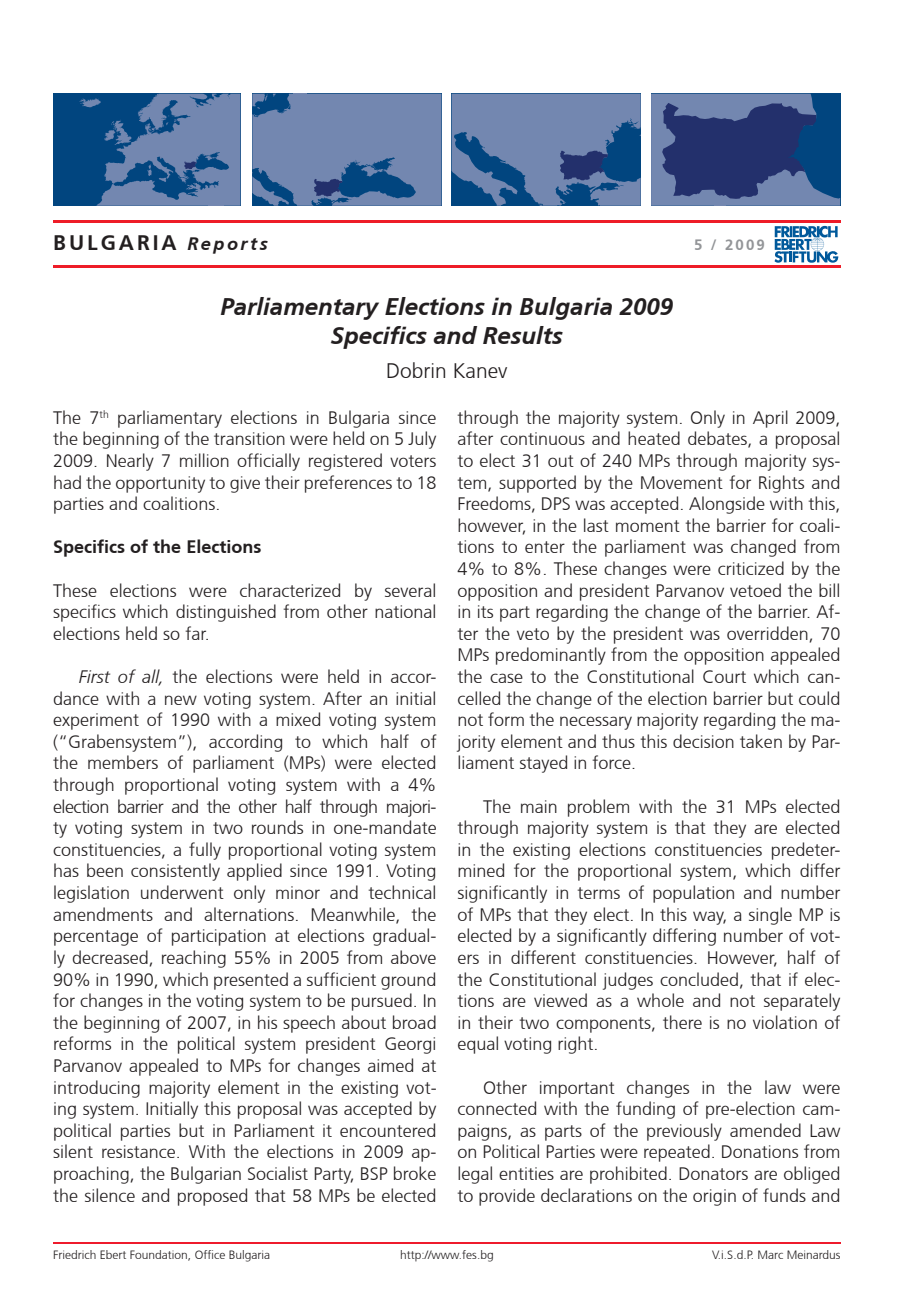
<style>
.page{position:relative;width:915px;height:1306px;background:#fff}
.page>*{position:absolute;margin:0;border:0;box-sizing:border-box;transform-origin:0 0}
.t1{font:italic 700 24px/28.8px "Frutiger CE";color:#231f20;text-align:center}
.t2{font:700 21px "Frutiger CE";letter-spacing:.14em;color:#231f20}
.t3{font:300 21px "Frutiger CE";color:#231f20}
.t4{font:300 18px/21.6px "Frutiger CE";color:#231f20;text-align:justify}
.t5{font:700 18px "Frutiger CE";color:#231f20}
.t6{font:700 15px "Frutiger CE";color:#939598}
.t7{font:300 12px "Frutiger CE";color:#231f20}
.s1{font-style:italic;font-size:18px}
.s2{font-style:italic}
</style>
<div class="page">
<hr style="left:53px;top:1242px;width:787px;height:1px;background:#ee1b2c">
<svg style="left:651px;top:94px;width:188px;height:112px;background:#3a5287"></svg>
<svg style="left:451px;top:94px;width:189px;height:112px;background:#5171a0"></svg>
<svg style="left:252px;top:94px;width:189px;height:112px;background:#607ba7"></svg>
<div style="left:53px;top:94px;width:187px;height:112px;background:#01457f"></div>
<svg style="left:79px;top:94px;width:161px;height:112px"></svg>
<div style="left:208px;top:198px;width:15px;height:8px;background:#7387b0"></div>
<hr style="left:293px;top:94px;width:14px;height:3px;background:#7387b0">
<div style="left:714px;top:201px;width:11px;height:5px;background:#7387b0"></div>
<svg style="left:774px;top:226px;width:64px;height:37px"></svg>
<hr style="left:53px;top:220px;width:787px;height:3px;background:#ee1c28">
<hr style="left:53px;top:265px;width:787px;height:3px;background:#ee1c28">
<p class="t2" style="left:53px;top:230px;width:216px">BULGARIA <span class="s1">Reports</span></p>
<p class="t6" style="left:693px;top:236px;width:72px">5 / 2009</p>
<h1 class="t1" style="left:220px;top:292px;width:454px">Parliamentary Elections in Bulgaria 2009<br>Specifics and Results</h1>
<p class="t3" style="left:386px;top:358px;width:123px">Dobrin Kanev</p>
<p class="t4" style="left:457px;top:406px;width:384px">through the majority system. Only in April 2009, after continuous and heated debates, a proposal to elect 31 out of 240 MPs through majority sys&shy;tem, supported by the Movement for Rights and Freedoms, DPS was accepted. Alongside with this, however, in the last moment the barrier for coali&shy;tions to enter the parliament was changed from 4% to 8%. These changes were criticized by the opposition and president Parvanov vetoed the bill in its part regarding the change of the barrier. Af&shy;ter the veto by the president was overridden, 70<br>MPs predominantly from the opposition appealed the case to the Constitutional Court which can&shy;celled the change of the election barrier but could not form the necessary majority regarding the ma&shy;jority element and thus this decision taken by Par&shy;liament stayed in force.</p>
<p class="t4" style="left:457px;top:795px;width:384px;text-indent:26px">The main problem with the 31 MPs elected through majority system is that they are elected in the existing elections constituencies predeter&shy;mined for the proportional system, which differ significantly in terms of population and number of MPs that they elect. In this way, a single MP is elected by a significantly differing number of vot&shy;ers in different constituencies. However, half of the Constitutional judges concluded, that if elec&shy;tions are viewed as a whole and not separately in their two components, there is no violation of equal voting right.</p>
<p class="t4" style="left:457px;top:1076px;width:384px;text-indent:26px">Other important changes in the law were connected with the funding of pre-election cam&shy;paigns, as parts of the previously amended Law on Political Parties were repeated. Donations from legal entities are prohibited. Donators are obliged to provide declarations on the origin of funds and</p>
<p class="t4" style="left:53px;top:406px;width:385px">The 7<sup>th</sup> parliamentary elections in Bulgaria since the beginning of the transition were held on 5 July 2009. Nearly 7 million officially registered voters had the opportunity to give their preferences to 18 parties and coalitions.</p>
<p class="t5" style="left:53px;top:536px;width:210px">Specifics of the Elections</p>
<p class="t4" style="left:53px;top:579px;width:385px">These elections were characterized by several specifics which distinguished from other national elections held so far.</p>
<p class="t4" style="left:53px;top:665px;width:385px;text-indent:26px"><span class="s2">First of all,</span> the elections were held in accor&shy;dance with a new voting system. After an initial experiment of 1990 with a mixed voting system (“Grabensystem”), according to which half of the members of parliament (MPs) were elected through proportional voting system with a 4% election barrier and the other half through majori&shy;ty voting system in two rounds in one-mandate constituencies, a fully proportional voting system has been consistently applied since 1991. Voting legislation underwent only minor and technical amendments and alternations. Meanwhile, the percentage of participation at elections gradual&shy;ly decreased, reaching 55% in 2005 from above 90% in 1990, which presented a sufficient ground for changes in the voting system to be pursued. In the beginning of 2007, in his speech about broad reforms in the political system president Georgi Parvanov appealed to MPs for changes aimed at introducing majority element in the existing vot&shy;ing system. Initially this proposal was accepted by political parties but in Parliament it encountered silent resistance. With the elections in 2009 ap&shy;proaching, the Bulgarian Socialist Party, BSP broke the silence and proposed that 58 MPs be elected</p>
<p class="t7" style="left:53px;top:1247px;width:218px">Friedrich Ebert Foundation, Office Bulgaria</p>
<p class="t7" style="left:400px;top:1247px;width:95px">http://www.fes.bg</p>
<p class="t7" style="left:712px;top:1247px;width:130px">V.i.S.d.P. Marc Meinardus</p>
</div>
